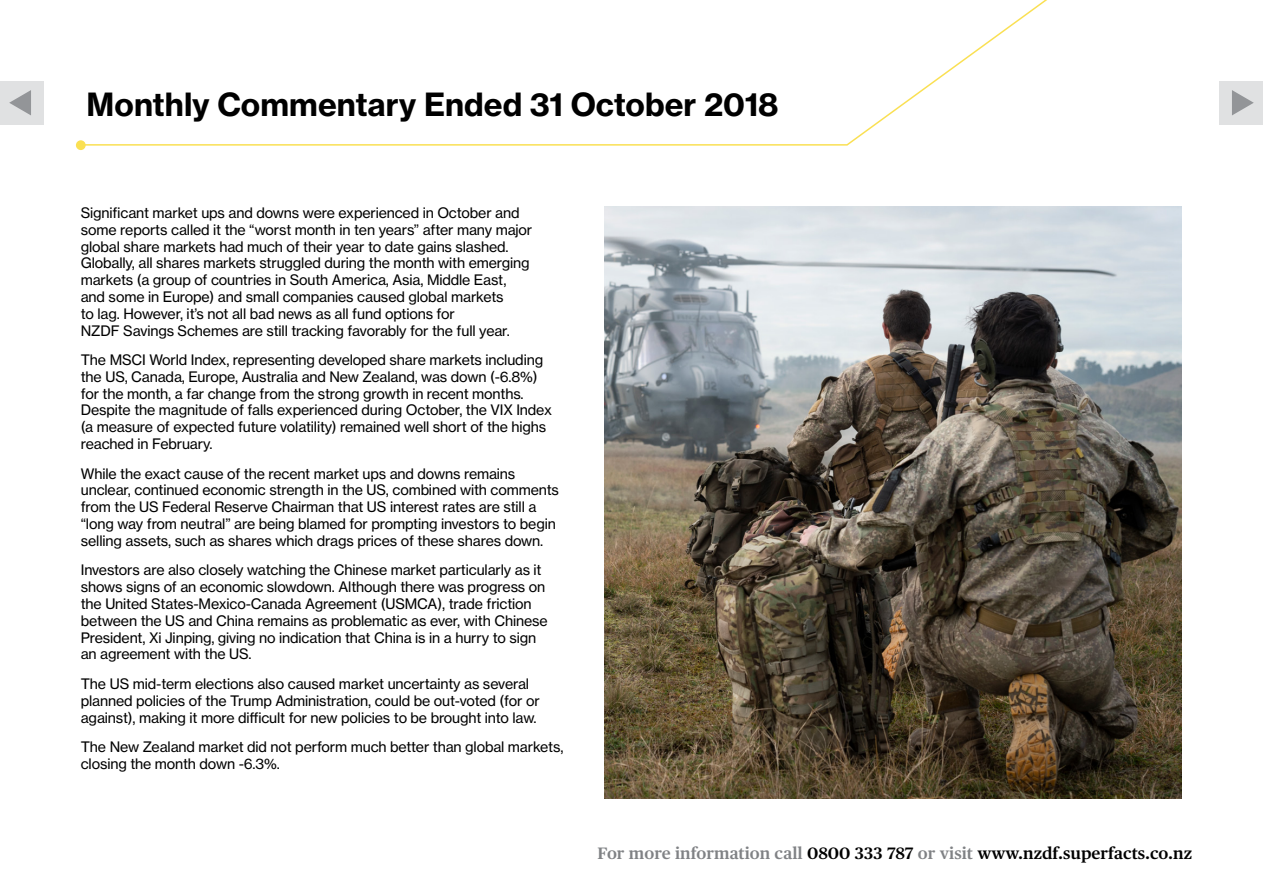
<style>
.page{position:relative;width:1263px;height:893px;background:#fff}
.page>*{position:absolute;margin:0;border:0;box-sizing:border-box;transform-origin:0 0}
.t1{font:700 31.5px "Haas Grot Text 75";color:#000}
.t2{font:600 16.5px "Publico Text";color:#000}
.t3{font:14.25px/16.8px "Haas Grot Text 55 Roman";letter-spacing:-.01em;color:#000}
.s1{color:#808285}
</style>
<div class="page">
<div style="left:0;top:81px;width:43px;height:43px;background:#e0e1e2"></div>
<svg style="left:9px;top:90px;width:22px;height:25px"></svg>
<img style="left:604px;top:206px;width:577px;height:592px">
<svg style="left:86px;top:0;width:1177px;height:146px"></svg>
<div style="left:76px;top:140px;width:10px;height:10px;background:#fae053;border-radius:50%"></div>
<h1 class="t1" style="left:87px;top:85px;width:693px">Monthly Commentary Ended 31 October 2018</h1>
<p class="t3" style="left:81px;top:204px;width:453px">Significant market ups and downs were experienced in October and some reports called it the “worst month in ten years” after many major global share markets had much of their year to date gains slashed.<br>Globally, all shares markets struggled during the month with emerging markets (a group of countries in South America, Asia, Middle East, and some in Europe) and small companies caused global markets<br>to lag. However, it’s not all bad news as all fund options for<br>NZDF Savings Schemes are still tracking favorably for the full year.</p>
<p class="t3" style="left:81px;top:351px;width:473px">The MSCI World Index, representing developed share markets including the US, Canada, Europe, Australia and New Zealand, was down (-6.8%) for the month, a far change from the strong growth in recent months.<br>Despite the magnitude of falls experienced during October, the VIX Index (a measure of expected future volatility) remained well short of the highs reached in February.</p>
<p class="t3" style="left:81px;top:465px;width:480px">While the exact cause of the recent market ups and downs remains unclear, continued economic strength in the US, combined with comments from the US Federal Reserve Chairman that US interest rates are still a “long way from neutral” are being blamed for prompting investors to begin selling assets, such as shares which drags prices of these shares down.</p>
<p class="t3" style="left:81px;top:562px;width:468px">Investors are also closely watching the Chinese market particularly as it shows signs of an economic slowdown. Although there was progress on the United States-Mexico-Canada Agreement (USMCA), trade friction between the US and China remains as problematic as ever, with Chinese President, Xi Jinping, giving no indication that China is in a hurry to sign an agreement with the US.</p>
<p class="t3" style="left:81px;top:675px;width:461px">The US mid-term elections also caused market uncertainty as several planned policies of the Trump Administration, could be out-voted (for or against), making it more difficult for new policies to be brought into law.</p>
<p class="t3" style="left:81px;top:738px;width:484px">The New Zealand market did not perform much better than global markets, closing the month down -6.3%.</p>
<p class="t2" style="left:597px;top:844px;width:596px"><span class="s1">For more information call</span> 0800 333 787 <span class="s1">or visit</span> www.nzdf.superfacts.co.nz</p>
</div>
